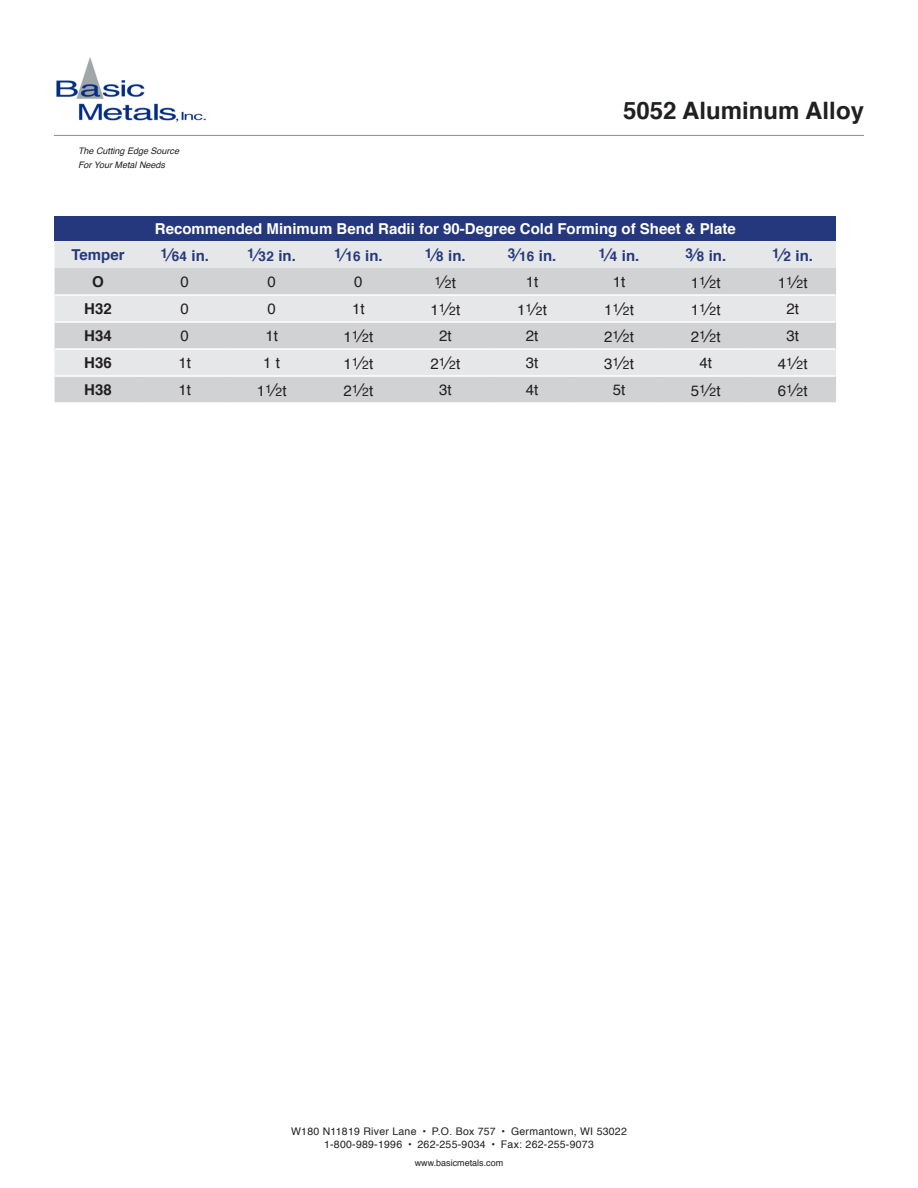
<style>
.page{position:relative;width:918px;height:1188px;background:#fff}
.page>*{position:absolute;margin:0;border:0;box-sizing:border-box;transform-origin:0 0}
.t1{font:700 24px "Helvetica";color:#231f20}
.cell_body{font:15px "Helvetica";color:#231f20}
.cell_body-2{font:700 15px "Helvetica";color:#fff}
.cell_body-3{font:700 15px "Helvetica";color:#26387d}
.cell_body-4{font:700 15px "Helvetica";color:#231f20}
.cell_body-5{font:700 13.5px "Helvetica";letter-spacing:.025em;color:#26387d}
.cell_body-6{font:12px "Helvetica";color:#231f20}
.t2{font:10.5px/12.6px "Helvetica";letter-spacing:.025em;color:#231f20;text-align:center}
.t3{font:italic 9px/13.5px "Helvetica";color:#231f20}
.t4{font:9px "Helvetica";color:#231f20}
.s1{font-size:18px}
.s2{font-size:15px}
.s3{font-size:13.5px}
.s4{font-size:12px}
</style>
<div class="page">
<img style="left:56px;top:57px;width:149px;height:65px">
<hr style="left:54px;top:135px;width:810px;height:1px;background:#939598">
<div style="left:55px;top:216px;width:781px;height:25px;background:#26387d"></div>
<div style="left:55px;top:241px;width:781px;height:27px;background:#e6e7e9"></div>
<svg style="left:55px;top:268px;width:781px;height:134px;background:#d9dadc"></svg>
<hr style="left:55px;top:294px;width:86px;height:2px;background:#fff">
<hr style="left:141px;top:294px;width:87px;height:2px;background:#fff">
<hr style="left:228px;top:294px;width:87px;height:2px;background:#fff">
<hr style="left:315px;top:294px;width:87px;height:2px;background:#fff">
<hr style="left:402px;top:294px;width:87px;height:2px;background:#fff">
<hr style="left:489px;top:294px;width:87px;height:2px;background:#fff">
<hr style="left:576px;top:294px;width:86px;height:2px;background:#fff">
<hr style="left:662px;top:294px;width:87px;height:2px;background:#fff">
<hr style="left:749px;top:294px;width:87px;height:2px;background:#fff">
<hr style="left:55px;top:321px;width:86px;height:2px;background:#fff">
<hr style="left:141px;top:321px;width:87px;height:2px;background:#fff">
<hr style="left:228px;top:321px;width:87px;height:2px;background:#fff">
<hr style="left:315px;top:321px;width:87px;height:2px;background:#fff">
<hr style="left:402px;top:321px;width:87px;height:2px;background:#fff">
<hr style="left:489px;top:321px;width:87px;height:2px;background:#fff">
<hr style="left:576px;top:321px;width:86px;height:2px;background:#fff">
<hr style="left:662px;top:321px;width:87px;height:2px;background:#fff">
<hr style="left:749px;top:321px;width:87px;height:2px;background:#fff">
<hr style="left:55px;top:348px;width:86px;height:2px;background:#fff">
<hr style="left:141px;top:348px;width:87px;height:2px;background:#fff">
<hr style="left:228px;top:348px;width:87px;height:2px;background:#fff">
<hr style="left:315px;top:348px;width:87px;height:2px;background:#fff">
<hr style="left:402px;top:348px;width:87px;height:2px;background:#fff">
<hr style="left:489px;top:348px;width:87px;height:2px;background:#fff">
<hr style="left:576px;top:348px;width:86px;height:2px;background:#fff">
<hr style="left:662px;top:348px;width:87px;height:2px;background:#fff">
<hr style="left:749px;top:348px;width:87px;height:2px;background:#fff">
<hr style="left:55px;top:375px;width:86px;height:2px;background:#fff">
<hr style="left:141px;top:375px;width:87px;height:2px;background:#fff">
<hr style="left:228px;top:375px;width:87px;height:2px;background:#fff">
<hr style="left:315px;top:375px;width:87px;height:2px;background:#fff">
<hr style="left:402px;top:375px;width:87px;height:2px;background:#fff">
<hr style="left:489px;top:375px;width:87px;height:2px;background:#fff">
<hr style="left:576px;top:375px;width:86px;height:2px;background:#fff">
<hr style="left:662px;top:375px;width:87px;height:2px;background:#fff">
<hr style="left:749px;top:375px;width:87px;height:2px;background:#fff">
<p class="t3" style="left:78px;top:144px;width:103px">The Cutting Edge Source<br>For Your Metal Needs</p>
<h1 class="t1" style="left:623px;top:92px;width:242px">5052 Aluminum Alloy</h1>
<p class="cell_body-2" style="left:155px;top:217px;width:582px">Recommended Minimum Bend Radii for 90-Degree Cold Forming of Sheet &amp; Plate</p>
<p class="cell_body-3" style="left:71px;top:243px;width:55px">Temper</p>
<p class="cell_body-5" style="left:160px;top:246px;width:50px">1<span class="s1">⁄</span>64 <span class="s2">in.</span></p>
<p class="cell_body-5" style="left:247px;top:246px;width:50px">1<span class="s1">⁄</span>32 <span class="s2">in.</span></p>
<p class="cell_body-5" style="left:334px;top:246px;width:50px">1<span class="s1">⁄</span>16 <span class="s2">in.</span></p>
<p class="cell_body-3" style="left:425px;top:244px;width:42px"><sup>1</sup><span class="s1">⁄</span><span class="s3">8</span> in.</p>
<p class="cell_body-5" style="left:508px;top:246px;width:50px">3<span class="s1">⁄</span>16 <span class="s2">in.</span></p>
<p class="cell_body-3" style="left:599px;top:244px;width:42px"><sup>1</sup><span class="s1">⁄</span><span class="s3">4</span> in.</p>
<p class="cell_body-3" style="left:685px;top:244px;width:42px"><sup>3</sup><span class="s1">⁄</span><span class="s3">8</span> in.</p>
<p class="cell_body-3" style="left:772px;top:244px;width:42px"><sup>1</sup><span class="s1">⁄</span><span class="s3">2</span> in.</p>
<p class="cell_body-4" style="left:92px;top:270px;width:13px">O</p>
<p class="cell_body" style="left:181px;top:270px;width:10px">0</p>
<p class="cell_body" style="left:267px;top:270px;width:10px">0</p>
<p class="cell_body" style="left:354px;top:270px;width:10px">0</p>
<p class="cell_body-6" style="left:435px;top:273px;width:23px">1<span class="s1">⁄</span>2<span class="s2">t</span></p>
<p class="cell_body" style="left:526px;top:270px;width:14px">1t</p>
<p class="cell_body" style="left:613px;top:270px;width:14px">1t</p>
<p class="cell_body" style="left:691px;top:271px;width:31px">1<sup>1</sup><span class="s1">⁄</span><span class="s4">2</span>t</p>
<p class="cell_body" style="left:778px;top:271px;width:31px">1<sup>1</sup><span class="s1">⁄</span><span class="s4">2</span>t</p>
<p class="cell_body-4" style="left:84px;top:297px;width:29px">H32</p>
<p class="cell_body" style="left:181px;top:297px;width:10px">0</p>
<p class="cell_body" style="left:267px;top:297px;width:10px">0</p>
<p class="cell_body" style="left:352px;top:297px;width:14px">1t</p>
<p class="cell_body" style="left:430px;top:298px;width:31px">1<sup>1</sup><span class="s1">⁄</span><span class="s4">2</span>t</p>
<p class="cell_body" style="left:517px;top:298px;width:31px">1<sup>1</sup><span class="s1">⁄</span><span class="s4">2</span>t</p>
<p class="cell_body" style="left:604px;top:298px;width:31px">1<sup>1</sup><span class="s1">⁄</span><span class="s4">2</span>t</p>
<p class="cell_body" style="left:691px;top:298px;width:31px">1<sup>1</sup><span class="s1">⁄</span><span class="s4">2</span>t</p>
<p class="cell_body" style="left:786px;top:297px;width:14px">2t</p>
<p class="cell_body-4" style="left:84px;top:324px;width:29px">H34</p>
<p class="cell_body" style="left:181px;top:324px;width:10px">0</p>
<p class="cell_body" style="left:265px;top:324px;width:14px">1t</p>
<p class="cell_body" style="left:344px;top:325px;width:31px">1<sup>1</sup><span class="s1">⁄</span><span class="s4">2</span>t</p>
<p class="cell_body" style="left:439px;top:324px;width:14px">2t</p>
<p class="cell_body" style="left:526px;top:324px;width:14px">2t</p>
<p class="cell_body" style="left:604px;top:325px;width:31px">2<sup>1</sup><span class="s1">⁄</span><span class="s4">2</span>t</p>
<p class="cell_body" style="left:691px;top:325px;width:31px">2<sup>1</sup><span class="s1">⁄</span><span class="s4">2</span>t</p>
<p class="cell_body" style="left:786px;top:324px;width:14px">3t</p>
<p class="cell_body-4" style="left:84px;top:351px;width:29px">H36</p>
<p class="cell_body" style="left:179px;top:351px;width:14px">1t</p>
<p class="cell_body" style="left:263px;top:351px;width:18px">1 t</p>
<p class="cell_body" style="left:344px;top:352px;width:31px">1<sup>1</sup><span class="s1">⁄</span><span class="s4">2</span>t</p>
<p class="cell_body" style="left:430px;top:352px;width:31px">2<sup>1</sup><span class="s1">⁄</span><span class="s4">2</span>t</p>
<p class="cell_body" style="left:526px;top:351px;width:14px">3t</p>
<p class="cell_body" style="left:604px;top:352px;width:31px">3<sup>1</sup><span class="s1">⁄</span><span class="s4">2</span>t</p>
<p class="cell_body" style="left:700px;top:351px;width:14px">4t</p>
<p class="cell_body" style="left:778px;top:352px;width:31px">4<sup>1</sup><span class="s1">⁄</span><span class="s4">2</span>t</p>
<p class="cell_body-4" style="left:84px;top:378px;width:29px">H38</p>
<p class="cell_body" style="left:179px;top:378px;width:14px">1t</p>
<p class="cell_body" style="left:257px;top:379px;width:31px">1<sup>1</sup><span class="s1">⁄</span><span class="s4">2</span>t</p>
<p class="cell_body" style="left:344px;top:379px;width:31px">2<sup>1</sup><span class="s1">⁄</span><span class="s4">2</span>t</p>
<p class="cell_body" style="left:439px;top:378px;width:14px">3t</p>
<p class="cell_body" style="left:526px;top:378px;width:14px">4t</p>
<p class="cell_body" style="left:613px;top:378px;width:14px">5t</p>
<p class="cell_body" style="left:691px;top:379px;width:31px">5<sup>1</sup><span class="s1">⁄</span><span class="s4">2</span>t</p>
<p class="cell_body" style="left:778px;top:379px;width:31px">6<sup>1</sup><span class="s1">⁄</span><span class="s4">2</span>t</p>
<p class="t2" style="left:291px;top:1126px;width:337px">W180 N11819 River Lane • P.O. Box 757 • Germantown, WI 53022<br>1-800-989-1996 • 262-255-9034 • Fax: 262-255-9073</p>
<p class="t4" style="left:415px;top:1155px;width:90px">www.basicmetals.com</p>
</div>
